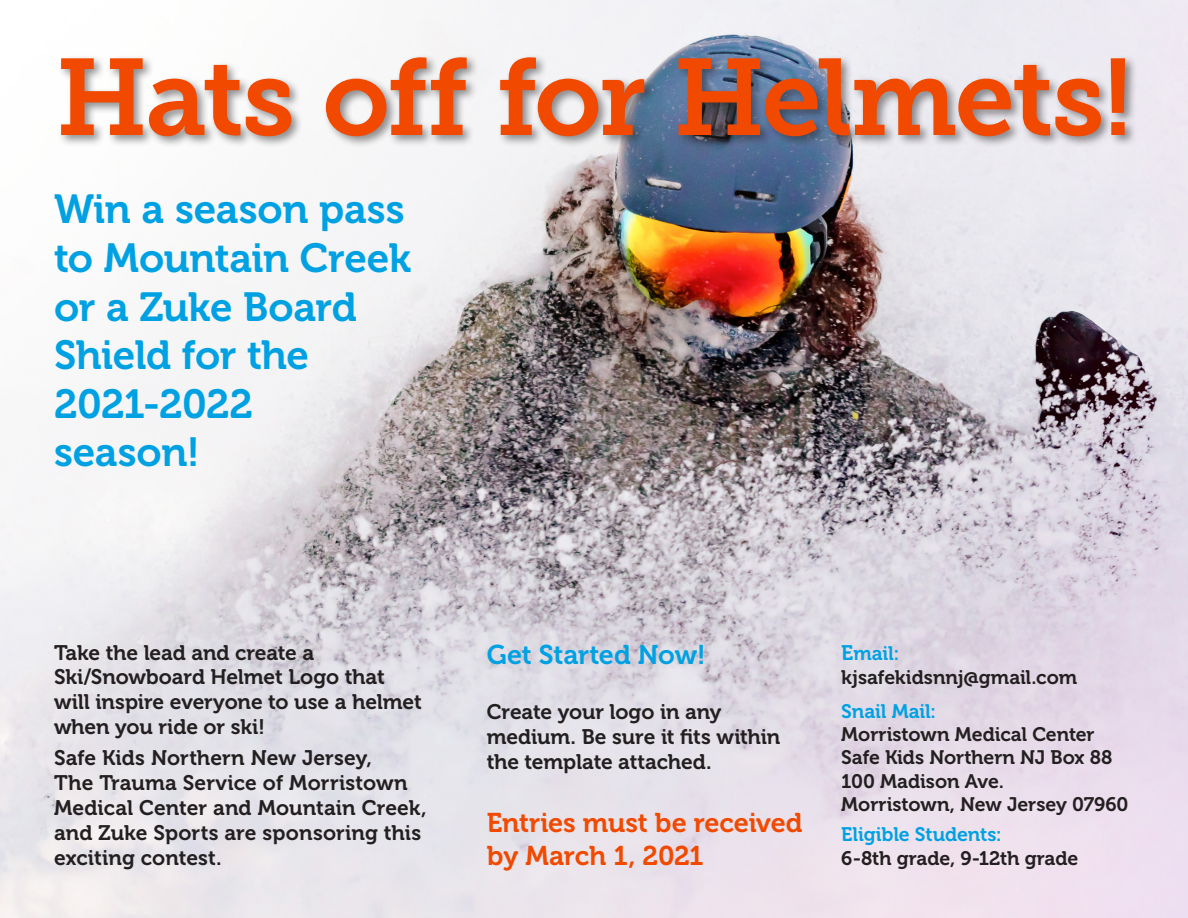
<style>
.page{position:relative;width:1188px;height:918px;background:#fff}
.page>*{position:absolute;margin:0;border:0;box-sizing:border-box;transform-origin:0 0}
.t1{font:108px "Museo Slab 700";letter-spacing:-.025em;color:#f14900}
.t2{font:40.5px/48.6px "Museo 700";letter-spacing:-.01em;color:#00a1e3}
.t3{font:27px/33px "Museo 700";letter-spacing:-.005em;color:#f14900}
.t4{font:27px "Museo 700";letter-spacing:-.01em;color:#00a1e3}
.t5{font:21px/24.9px "Museo 700";letter-spacing:-.005em;color:#231f20}
.t6{font:19.5px/23.4px "Museo 700";letter-spacing:-.005em;color:#231f20}
.t7{font:19.5px "Museo 700";letter-spacing:-.01em;color:#00a1e3}
.s1{font-size:21px}
.s2{color:#00a1e3}
</style>
<div class="page">
<img style="left:0;top:0;width:1188px;height:918px">
<div style="left:57px;top:54px;width:1081px;height:95px;background:#231f20;opacity:.5"></div>
<p class="t1" style="left:56px;top:36px;width:1078px">Hats off for Helmets!</p>
<p class="t2" style="left:54px;top:186px;width:359px">Win a season pass to Mountain Creek or a Zuke Board<br>Shield for the<br>2021-2022<br>season!</p>
<p class="t5" style="left:54px;top:640px;width:369px">Take the lead and create a<br>Ski/Snowboard Helmet Logo that will inspire everyone to use a helmet when you ride or ski!</p>
<p class="t5" style="left:54px;top:746px;width:374px">Safe Kids Northern New Jersey,<br>The Trauma Service of Morristown<br>Medical Center and Mountain Creek, and Zuke Sports are sponsoring this exciting contest.</p>
<p class="t4" style="left:487px;top:640px;width:220px">Get Started Now!</p>
<p class="t5" style="left:487px;top:700px;width:295px">Create your logo in any medium. Be sure it fits within the template attached.</p>
<p class="t3" style="left:487px;top:807px;width:317px">Entries must be received by March 1, 2021</p>
<p class="t7" style="left:841px;top:642px;width:60px"><span class="s1">E</span>mail:</p>
<p class="t6" style="left:841px;top:666px;width:237px">kjsafekidsnnj@gmail.com</p>
<p class="t7" style="left:841px;top:700px;width:96px">Snail Mail:</p>
<p class="t6" style="left:841px;top:723px;width:255px">Morristown Medical Center</p>
<p class="t6" style="left:841px;top:746px;width:273px">Safe Kids Northern NJ Box 88</p>
<p class="t6" style="left:841px;top:770px;width:164px">100 Madison Ave.</p>
<p class="t6" style="left:841px;top:793px;width:289px">Morristown, New Jersey 07960</p>
<p class="t6" style="left:841px;top:823px;width:238px"><span class="s2">Eligible Students:<br></span>6-8th grade, 9-12th grade</p>
</div>
